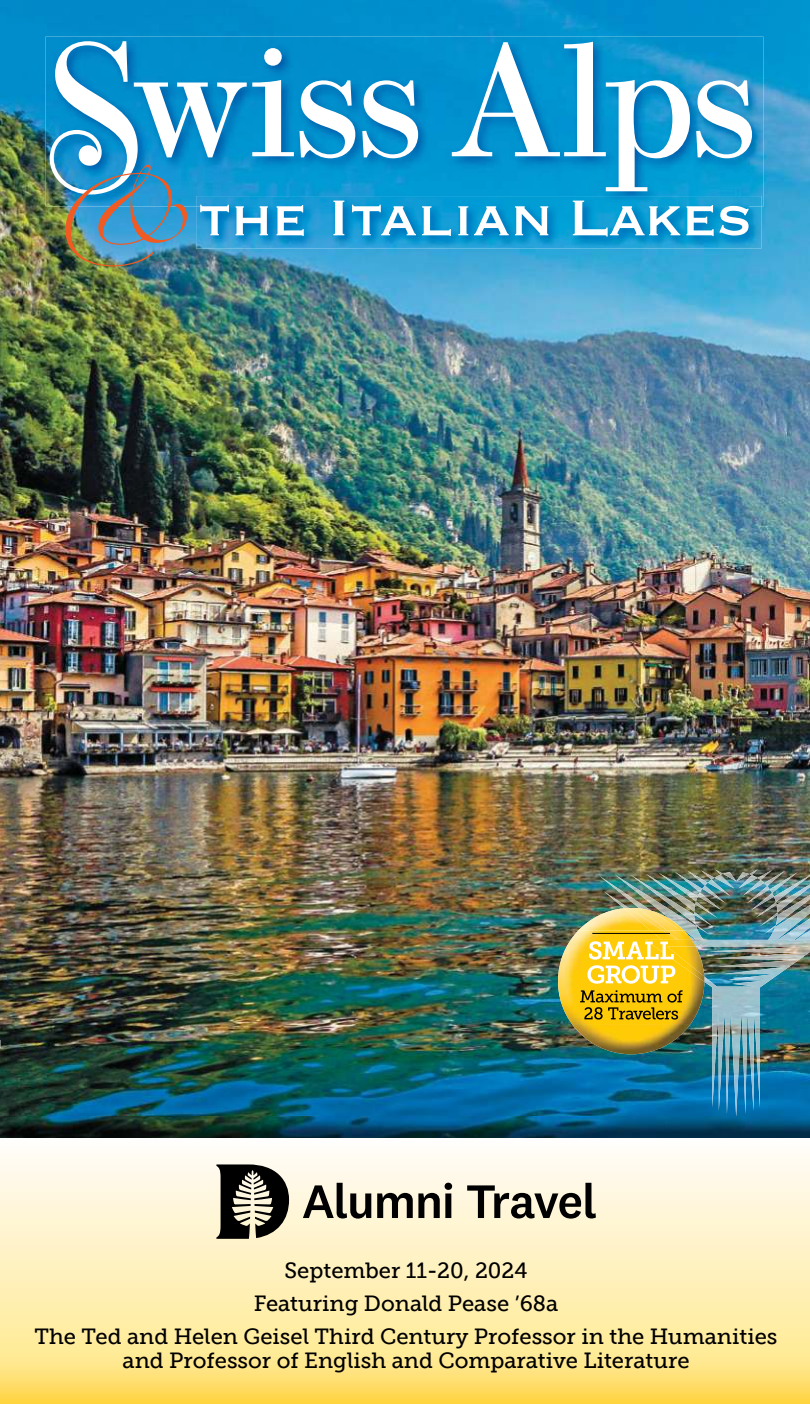
<style>
.page{position:relative;width:810px;height:1404px;background:#fff}
.page>*{position:absolute;margin:0;border:0;box-sizing:border-box;transform-origin:0 0}
.t1{font:500 160px "Operetta 8";letter-spacing:-.025em;color:#fff}
.t2{font:66px "Copperplate";letter-spacing:-.02em;color:#fff}
.t3{font:66px "Zapfino";color:#f05a23}
.t4{font:22px/33px "Museo Slab 500";color:#000;text-align:center}
</style>
<div class="page">
<img style="left:0;top:0;width:810px;height:1138px">
<img style="left:0;top:1153px;width:810px;height:251px">
<img style="left:196px;top:206px;width:565px;height:43px">
<img style="left:200px;top:206px;width:549px;height:31px">
<img style="left:599px;top:869px;width:211px;height:71px">
<img style="left:692px;top:940px;width:118px;height:177px">
<img style="left:46px;top:37px;width:717px;height:169px">
<img style="left:200px;top:201px;width:296px;height:5px">
<img style="left:578px;top:908px;width:106px;height:22px">
<img style="left:624px;top:908px;width:59px;height:22px">
<img style="left:572px;top:1024px;width:118px;height:30px">
<img style="left:558px;top:930px;width:146px;height:94px">
<img style="left:650px;top:930px;width:42px;height:10px">
<img style="left:645px;top:940px;width:59px;height:42px">
<svg style="left:580px;top:990px;width:103px;height:30px;background:#be9704"></svg>
<svg style="left:587px;top:941px;width:88px;height:43px"></svg>
<hr style="left:592px;top:933px;width:78px;height:1px;background:#000">
<svg style="left:216px;top:1165px;width:73px;height:74px;background:#646156"></svg>
<svg style="left:303px;top:1183px;width:68px;height:36px;background:#999485"></svg>
<svg style="left:377px;top:1183px;width:75px;height:35px;background:#9a9587"></svg>
<svg style="left:467px;top:1183px;width:129px;height:36px;background:#a39e8e"></svg>
<h1 class="t1" style="left:45px;top:41px;width:715px">Swiss Alps</h1>
<h2 class="t3" style="left:54px;top:165px;width:147px">&amp;</h2>
<h2 class="t2" style="left:198px;top:174px;width:556px">the Italian Lakes</h2>
<p class="t4" style="left:35px;top:1255px;width:745px">September 11-20, 2024<br>Featuring Donald Pease ’68a<br>The Ted and Helen Geisel Third Century Professor in the Humanities</p>
<p class="t4" style="left:123px;top:1345px;width:568px">and Professor of English and Comparative Literature</p>
</div>
